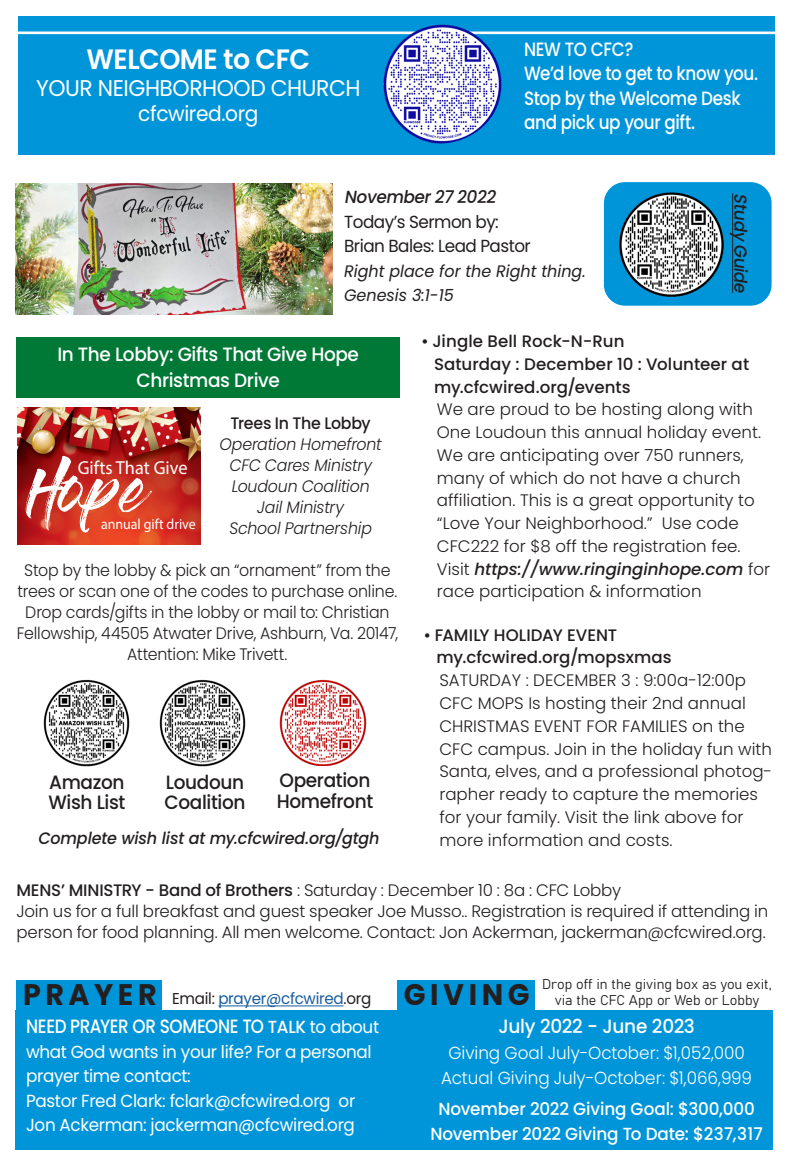
<style>
.page{position:relative;width:788px;height:1166px;background:#fff}
.page>*{position:absolute;margin:0;border:0;box-sizing:border-box;transform-origin:0 0}
.t1{font:48.82px "Gloss And Bloom";color:#fff;scale:1.09 1}
.t2{font:700 29.75px "Poppins";letter-spacing:.16em;color:#231f20;scale:.96 1}
.t3{font:600 28px "Poppins";letter-spacing:-.02em;color:#fff;scale:.96 1}
.t4{font:22.75px "Poppins";letter-spacing:-.02em;color:#fff;scale:.96 1}
.t5{font:21px "Poppins";letter-spacing:-.02em;color:#fff;scale:.96 1}
.t6{font:500 19.25px/24.5px "Poppins";letter-spacing:-.02em;color:#fff;scale:.87 1}
.t7{font:500 19.25px "Poppins";letter-spacing:-.02em;color:#fff;scale:.96 1}
.t8{font:500 19.25px "Poppins";letter-spacing:-.02em;color:#231f20;scale:.96 1}
.t9{font:18.9px "Myriad Pro";color:#fff}
.t10{font:17.5px/24.5px "Poppins";letter-spacing:-.02em;color:#fff;scale:.96 1}
.t11{font:300 17.5px "Poppins";color:#fff;scale:.96 1}
.t12{font:500 17.5px "Poppins";letter-spacing:-.005em;color:#fff;scale:.96 1}
.t13{font:17.5px "Poppins";letter-spacing:-.03em;color:#231f20;scale:.96 1}
.t14{font:italic 500 17.5px "Poppins";color:#231f20;scale:.96 1}
.t15{font:300 16.62px/22.8px "Poppins";color:#231f20}
.t16{font:300 16.62px/21px "Poppins";color:#231f20;text-align:center;scale:.95 1}
.t17{font:500 16.62px "Poppins";letter-spacing:.005em;color:#231f20}
.t18{font:italic 300 16.62px "Poppins";letter-spacing:-.01em;color:#231f20;scale:.95 1}
.t19{font:italic 16.62px "Poppins";color:#231f20;scale:.96 1}
.t20{font:italic 500 16.62px "Poppins";letter-spacing:-.01em;color:#231f20;scale:.96 1}
.t21{font:500 16.62px "Poppins";letter-spacing:-.015em;color:#231f20;scale:.95 1}
.t22{font:15.75px "Poppins";letter-spacing:-.02em;color:#175d9e;scale:.96 1}
.t23{font:14.7px "Myriad Pro";color:#fff;scale:.95 1}
.t24{font:14px/15.8px "Bahnschrift";color:#231f20;text-align:center}
.s1{font-weight:500;font-style:italic}
.s2{font-weight:500}
.s3{color:#231f20}
.s4{font-size:17.5px}
.s5{font-weight:400;font-size:17.5px}
</style>
<div class="page">
<div style="left:18px;top:16px;width:756px;height:138px;background:#0095d9"></div>
<hr style="left:0;top:32px;width:780px;height:2px;background:#fff">
<img style="left:381px;top:24px;width:121px;height:120px">
<img style="left:16px;top:184px;width:316px;height:131px">
<div style="left:604px;top:182px;width:167px;height:124px;background:#0095d9;border-radius:21px"></div>
<hr style="left:732px;top:193px;width:1px;height:100px;background:#231f20">
<img style="left:619px;top:192px;width:105px;height:105px">
<div style="left:16px;top:980px;width:145px;height:31px;background:#0095d9"></div>
<hr style="left:218px;top:1005px;width:125px;height:1px;background:#175d9e">
<div style="left:17px;top:337px;width:382px;height:60px;background:#007936"></div>
<img style="left:279px;top:679px;width:88px;height:86px">
<img style="left:18px;top:407px;width:182px;height:138px">
<img style="left:159px;top:679px;width:87px;height:88px">
<img style="left:43px;top:679px;width:87px;height:88px">
<div style="left:16px;top:1009px;width:756px;height:140px;background:#0095d9"></div>
<div style="left:397px;top:979px;width:137px;height:31px;background:#0095d9"></div>
<p class="t3" style="left:87px;top:43px;width:234px">WELCOME to CFC</p>
<p class="t4" style="left:36px;top:75px;width:339px">YOUR NEIGHBORHOOD CHURCH</p>
<p class="t5" style="left:138px;top:102px;width:127px">cfcwired.org</p>
<p class="t6" style="left:524px;top:37px;width:127px">NEW TO CFC?</p>
<p class="t6" style="left:524px;top:61px;width:270px">We’d love to get to know you.<br>Stop by the Welcome Desk and pick up your gift.</p>
<p class="t14" style="left:344px;top:187px;width:164px">November272022</p>
<p class="t13" style="left:344px;top:211px;width:163px">Today’s Sermon by:</p>
<p class="t13" style="left:344px;top:236px;width:196px">Brian Bales: Lead Pastor</p>
<p class="t19" style="left:344px;top:261px;width:253px">Right place for the Right thing.</p>
<p class="t19" style="left:344px;top:286px;width:116px">Genesis 3:1-15</p>
<p class="t14" style="left:750px;top:193px;width:110px;rotate:90deg">Study Guide</p>
<p class="t17" style="left:421px;top:331px;width:205px">• Jingle Bell Rock-N-Run</p>
<p class="t17" style="left:434px;top:354px;width:316px">Saturday : December 10 : Volunteer at</p>
<p class="t17" style="left:434px;top:377px;width:198px">my.cfcwired.org/events</p>
<p class="t15" style="left:437px;top:398px;width:325px">We are proud to be hosting along with One Loudoun this annual holiday event.<br>We are anticipating over 750 runners, many of which do not have a church affiliation. This is a great opportunity to “Love Your Neighborhood.” Use code CFC222 for $8 off the registration fee.</p>
<p class="t15" style="left:437px;top:557px;width:335px">Visit <span class="s1">https://www.ringinginhope.com</span> for race participation &amp; information</p>
<p class="t17" style="left:423px;top:625px;width:195px">• FAMILY HOLIDAY EVENT</p>
<p class="t17" style="left:436px;top:648px;width:237px">my.cfcwired.org/mopsxmas</p>
<p class="t15" style="left:439px;top:669px;width:308px">SATURDAY : DECEMBER 3 : 9:00a-12:00p</p>
<p class="t15" style="left:439px;top:692px;width:334px">CFC MOPS Is hosting their 2nd annual CHRISTMAS EVENT FOR FAMILIES on the CFC campus. Join in the holiday fun with Santa, elves, and a professional photog&shy;rapher ready to capture the memories for your family. Visit the link above for more information and costs.</p>
<p class="t15" style="left:16px;top:878px;width:606px"><span class="s2">MENS’ MINISTRY - Band of Brothers</span> : Saturday : December 10 : 8a : CFC Lobby</p>
<p class="t15" style="left:16px;top:900px;width:753px;line-height:21px">Join us for a full breakfast and guest speaker Joe Musso.. Registration is required if attending in person for food planning. All men welcome. Contact: Jon Ackerman, jackerman@cfcwired.org.</p>
<p class="t7" style="left:57px;top:343px;width:316px">In The Lobby: Gifts That Give Hope</p>
<p class="t7" style="left:136px;top:369px;width:151px">Christmas Drive</p>
<p class="t21" style="left:230px;top:413px;width:149px">Trees In The Lobby</p>
<p class="t18" style="left:219px;top:434px;width:172px">Operation Homefront</p>
<p class="t18" style="left:229px;top:455px;width:151px">CFC Cares Ministry</p>
<p class="t18" style="left:232px;top:476px;width:147px">Loudoun Coalition</p>
<p class="t18" style="left:257px;top:497px;width:93px">Jail Ministry</p>
<p class="t18" style="left:229px;top:518px;width:152px">School Partnership</p>
<p class="t1" style="left:25px;top:466px;width:111px">Hope</p>
<p class="t9" style="left:78px;top:455px;width:111px">Gifts That Give</p>
<p class="t23" style="left:101px;top:514px;width:101px">annual gift drive</p>
<p class="t16" style="left:17px;top:560px;width:403px">Stop by the lobby &amp; pick an “ornament” from the trees or scan one of the codes to purchase online.<br>Drop cards/gifts in the lobby or mail to: Christian Fellowship, 44505 Atwater Drive, Ashburn, Va. 20147, Attention: Mike Trivett.</p>
<p class="t8" style="left:279px;top:769px;width:96px">Operation</p>
<p class="t8" style="left:277px;top:790px;width:102px">Homefront</p>
<p class="t20" style="left:38px;top:828px;width:357px">Complete wish list at my.cfcwired.org/gtgh</p>
<p class="t8" style="left:166px;top:771px;width:83px">Loudoun</p>
<p class="t8" style="left:164px;top:791px;width:86px">Coalition</p>
<p class="t8" style="left:49px;top:771px;width:80px">Amazon</p>
<p class="t8" style="left:48px;top:791px;width:82px">Wish List</p>
<p class="t2" style="left:23px;top:977px;width:141px">PRAYER</p>
<p class="t22" style="left:172px;top:989px;width:209px"><span class="s3">Email:</span> prayer@cfcwired<span class="s3">.org</span></p>
<p class="t6" style="left:26px;top:1014px;width:407px">NEED PRAYER OR SOMEONE TO <span class="s4">TALK</span> <span class="s5">to about</span></p>
<p class="t10" style="left:26px;top:1039px;width:361px">what God wants in your life? For a personal prayer time contact:</p>
<p class="t10" style="left:26px;top:1088px;width:344px">Pastor Fred Clark: fclark@cfcwired.org or</p>
<p class="t10" style="left:26px;top:1112px;width:344px">Jon Ackerman: jackerman@cfcwired.org</p>
<p class="t2" style="left:404px;top:977px;width:132px">GIVING</p>
<p class="t24" style="left:542px;top:975px;width:231px">Drop off in the giving box as you exit, via the CFC App or Web or Lobby</p>
<p class="t7" style="left:498px;top:1015px;width:206px">July 2022 - June 2023</p>
<p class="t11" style="left:448px;top:1042px;width:310px">Giving Goal July-October: $1,052,000</p>
<p class="t11" style="left:441px;top:1067px;width:325px">Actual Giving July-October: $1,066,999</p>
<p class="t12" style="left:438px;top:1098px;width:331px">November 2022 Giving Goal: $300,000</p>
<p class="t12" style="left:430px;top:1123px;width:348px">November 2022 Giving To Date: $237,317</p>
</div>
